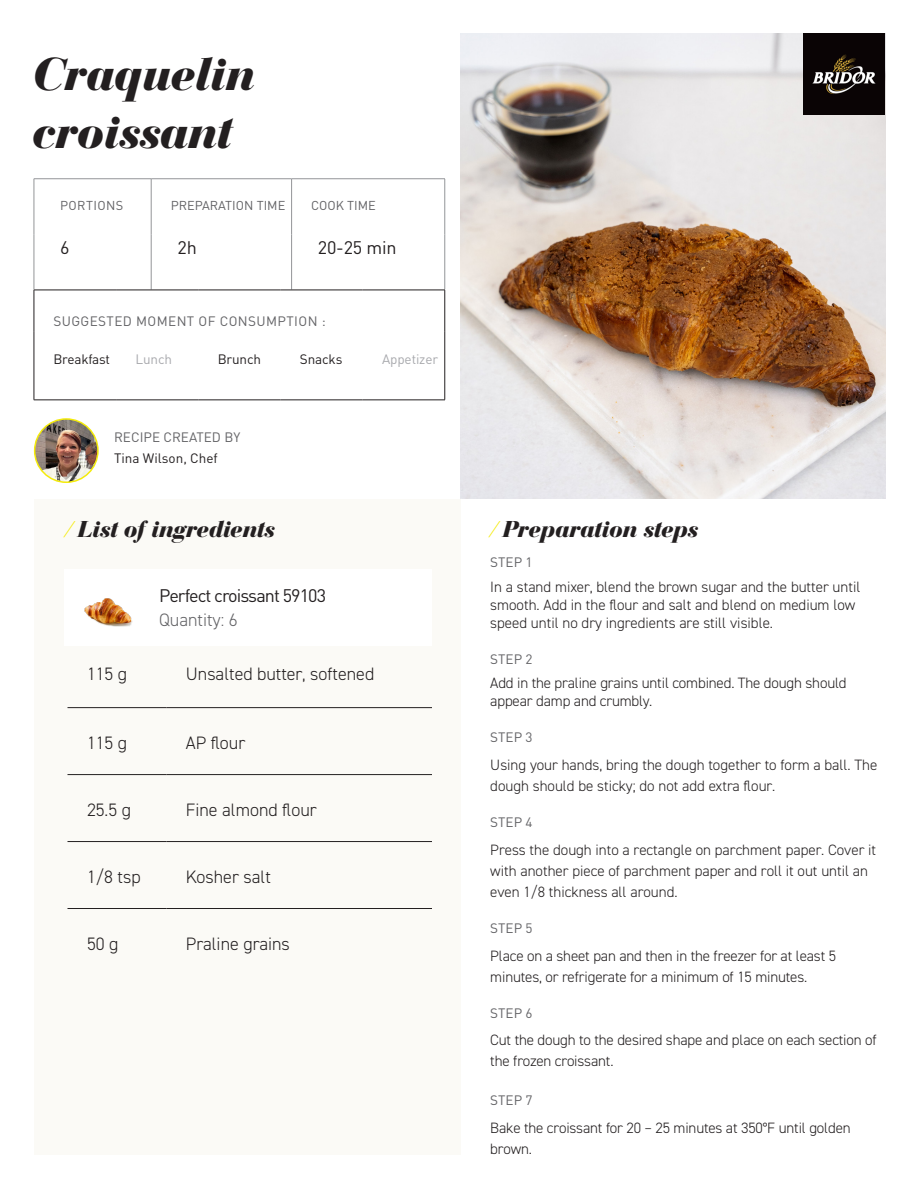
<style>
.page{position:relative;width:918px;height:1188px;background:#fff}
.page>*{position:absolute;margin:0;border:0;box-sizing:border-box;transform-origin:0 0}
.t1{font:italic 900 48px/57.6px "Bauer Bodoni BT";color:#231f20}
.t2{font:italic 900 24px "Bauer Bodoni BT";color:#231f20}
.t3{font:300 18px "DIN2014";color:#231f20}
.t4{font:18px "DIN Pro";letter-spacing:-.05em;color:#231f20}
.t5{font:300 18px "DIN2014";color:#636366}
.t6{font:300 15px/21px "DIN2014";color:#231f20}
.t7{font:13.5px "DIN Pro";color:#636366}
.t8{font:13.5px "DIN Pro";letter-spacing:-.01em;color:#231f20}
.t9{font:13.5px "DIN Pro";letter-spacing:.03em;color:#636366}
.t10{font:13.5px "DIN Pro";letter-spacing:-.01em;color:#a8a9ad}
.t11{font:12.75px "DIN Pro";color:#636366}
.t12{font:12.75px "DIN Pro";letter-spacing:.03em;color:#636366}
.s1{color:#f4eb0a}
</style>
<div class="page">
<hr style="left:34px;top:178px;width:117px;height:1px;background:#939598">
<hr style="left:34px;top:179px;width:1px;height:55px;background:#939598">
<hr style="left:151px;top:178px;width:141px;height:1px;background:#939598">
<hr style="left:151px;top:179px;width:1px;height:55px;background:#939598">
<hr style="left:292px;top:178px;width:153px;height:1px;background:#939598">
<hr style="left:291px;top:179px;width:1px;height:55px;background:#939598">
<hr style="left:445px;top:179px;width:1px;height:55px;background:#939598">
<hr style="left:34px;top:234px;width:1px;height:55px;background:#939598">
<hr style="left:151px;top:234px;width:1px;height:55px;background:#939598">
<hr style="left:291px;top:234px;width:1px;height:55px;background:#939598">
<hr style="left:445px;top:234px;width:1px;height:55px;background:#939598">
<hr style="left:34px;top:290px;width:82px;height:1px;background:#231f20">
<hr style="left:34px;top:290px;width:1px;height:42px;background:#231f20">
<hr style="left:116px;top:290px;width:82px;height:1px;background:#231f20">
<hr style="left:198px;top:290px;width:82px;height:1px;background:#231f20">
<hr style="left:280px;top:290px;width:83px;height:1px;background:#231f20">
<hr style="left:363px;top:290px;width:82px;height:1px;background:#231f20">
<hr style="left:445px;top:290px;width:1px;height:42px;background:#231f20">
<hr style="left:34px;top:332px;width:1px;height:68px;background:#231f20">
<hr style="left:445px;top:332px;width:1px;height:68px;background:#231f20">
<hr style="left:34px;top:400px;width:82px;height:1px;background:#231f20">
<hr style="left:116px;top:400px;width:82px;height:1px;background:#231f20">
<hr style="left:198px;top:400px;width:82px;height:1px;background:#231f20">
<hr style="left:280px;top:400px;width:83px;height:1px;background:#231f20">
<hr style="left:363px;top:400px;width:82px;height:1px;background:#231f20">
<img style="left:460px;top:34px;width:426px;height:465px">
<img style="left:35px;top:419px;width:63px;height:63px;border-radius:32px">
<div style="left:34px;top:418px;width:65px;height:65px;border:2px solid #f4eb0a;border-radius:50%"></div>
<div style="left:34px;top:499px;width:426px;height:655px;background:#fbfaf6"></div>
<hr style="left:68px;top:707px;width:98px;height:1px;background:#231f20">
<hr style="left:166px;top:707px;width:266px;height:1px;background:#231f20">
<hr style="left:68px;top:774px;width:98px;height:1px;background:#231f20">
<hr style="left:166px;top:774px;width:266px;height:1px;background:#231f20">
<hr style="left:68px;top:841px;width:98px;height:1px;background:#231f20">
<hr style="left:166px;top:841px;width:266px;height:1px;background:#231f20">
<hr style="left:68px;top:908px;width:98px;height:1px;background:#231f20">
<hr style="left:166px;top:908px;width:266px;height:1px;background:#231f20">
<div style="left:65px;top:570px;width:367px;height:76px;background:#fff"></div>
<img style="left:84px;top:598px;width:48px;height:29px">
<img style="left:803px;top:34px;width:81px;height:81px">
<p class="t1" style="left:34px;top:45px;width:223px">Craquelin croissant</p>
<p class="t12" style="left:60px;top:197px;width:65px">PORTIONS</p>
<p class="t11" style="left:171px;top:197px;width:116px">PREPARATION TIME</p>
<p class="t11" style="left:311px;top:197px;width:66px">COOK TIME</p>
<p class="t4" style="left:60px;top:235px;width:11px">6</p>
<p class="t4" style="left:177px;top:235px;width:21px">2h</p>
<p class="t4" style="left:318px;top:235px;width:80px">20-25 min</p>
<p class="t9" style="left:53px;top:312px;width:274px">SUGGESTED MOMENT OF CONSUMPTION :</p>
<p class="t8" style="left:53px;top:350px;width:58px">Breakfast</p>
<p class="t10" style="left:136px;top:350px;width:38px">Lunch</p>
<p class="t8" style="left:218px;top:350px;width:45px">Brunch</p>
<p class="t8" style="left:300px;top:350px;width:44px">Snacks</p>
<p class="t10" style="left:382px;top:350px;width:57px">Appetizer</p>
<p class="t7" style="left:114px;top:428px;width:128px">RECIPE CREATED BY</p>
<p class="t8" style="left:114px;top:449px;width:105px">Tina Wilson, Chef</p>
<p class="t2" style="left:68px;top:514px;width:209px"><span class="s1">⁄</span> List of ingredients</p>
<p class="t4" style="left:159px;top:583px;width:169px">Perfect croissant 59103</p>
<p class="t5" style="left:159px;top:609px;width:80px">Quantity: 6</p>
<p class="t3" style="left:87px;top:663px;width:42px">115 g</p>
<p class="t3" style="left:186px;top:663px;width:190px">Unsalted butter, softened</p>
<p class="t3" style="left:87px;top:732px;width:42px">115 g</p>
<p class="t3" style="left:186px;top:732px;width:61px">AP flour</p>
<p class="t3" style="left:87px;top:799px;width:46px">25.5 g</p>
<p class="t3" style="left:186px;top:799px;width:133px">Fine almond flour</p>
<p class="t3" style="left:87px;top:866px;width:55px">1/8 tsp</p>
<p class="t3" style="left:186px;top:866px;width:87px">Kosher salt</p>
<p class="t3" style="left:87px;top:933px;width:33px">50 g</p>
<p class="t3" style="left:186px;top:933px;width:106px">Praline grains</p>
<p class="t2" style="left:492px;top:514px;width:208px"><span class="s1">⁄</span> Preparation steps</p>
<p class="t7" style="left:490px;top:553px;width:44px">STEP 1</p>
<p class="t6" style="left:490px;top:578px;width:372px;line-height:18px">In a stand mixer, blend the brown sugar and the butter until smooth. Add in the flour and salt and blend on medium low speed until no dry ingredients are still visible.</p>
<p class="t7" style="left:490px;top:650px;width:44px">STEP 2</p>
<p class="t6" style="left:490px;top:674px;width:358px;line-height:18px">Add in the praline grains until combined. The dough should appear damp and crumbly.</p>
<p class="t7" style="left:490px;top:728px;width:44px">STEP 3</p>
<p class="t6" style="left:490px;top:755px;width:389px">Using your hands, bring the dough together to form a ball. The dough should be sticky; do not add extra flour.</p>
<p class="t7" style="left:490px;top:813px;width:44px">STEP 4</p>
<p class="t6" style="left:490px;top:839px;width:387px">Press the dough into a rectangle on parchment paper. Cover it with another piece of parchment paper and roll it out until an even 1/8 thickness all around.</p>
<p class="t7" style="left:490px;top:919px;width:44px">STEP 5</p>
<p class="t6" style="left:490px;top:945px;width:347px">Place on a sheet pan and then in the freezer for at least 5 minutes, or refrigerate for a minimum of 15 minutes.</p>
<p class="t7" style="left:490px;top:1004px;width:44px">STEP 6</p>
<p class="t6" style="left:490px;top:1030px;width:388px">Cut the dough to the desired shape and place on each section of the frozen croissant.</p>
<p class="t7" style="left:490px;top:1091px;width:44px">STEP 7</p>
<p class="t6" style="left:490px;top:1118px;width:362px">Bake the croissant for 20 – 25 minutes at 350°F until golden brown.</p>
</div>
